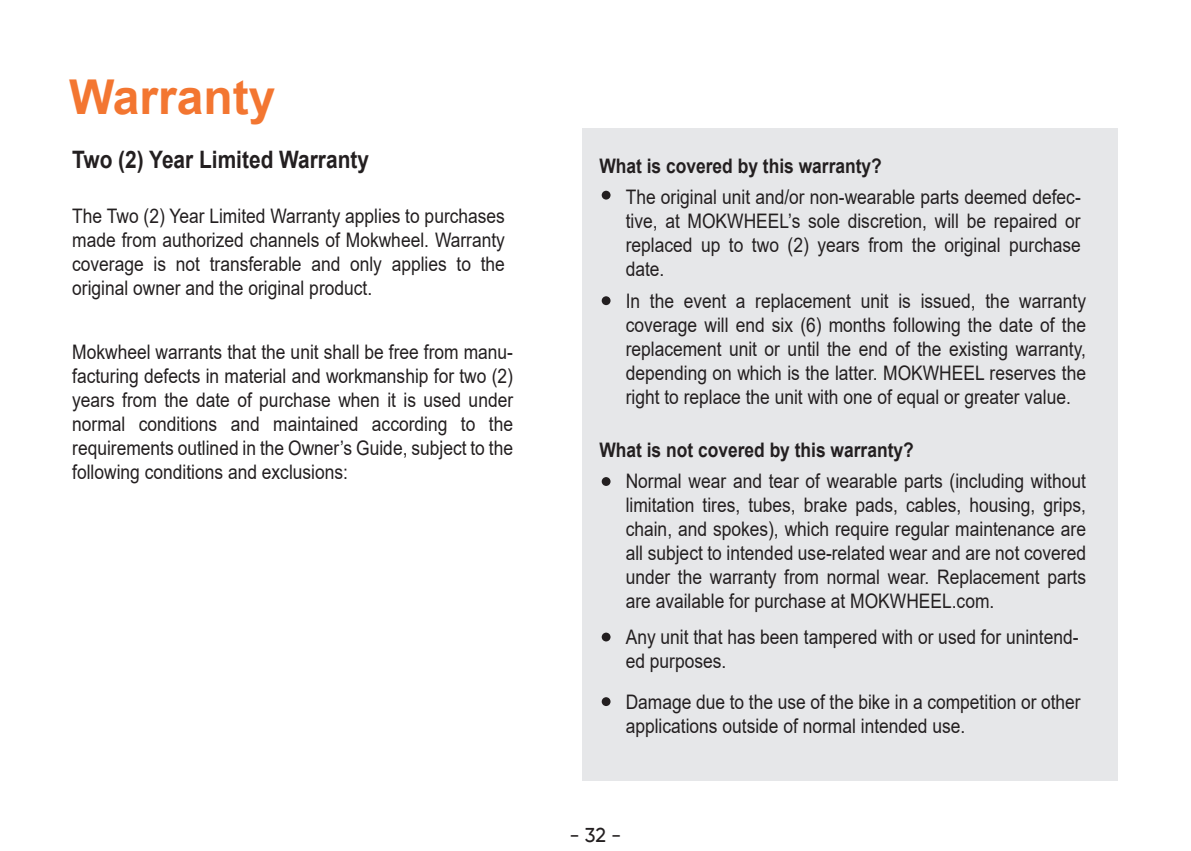
<style>
.page{position:relative;width:1191px;height:851px;background:#fff}
.page>*{position:absolute;margin:0;border:0;box-sizing:border-box;transform-origin:0 0}
.t1{font:700 48px "Arial";color:#f37631}
.t2{font:700 24px "Arial";color:#231f20;scale:.87 1}
.t3{font:20px/24px "Arial";color:#231f20;text-align:justify;scale:.87 1}
.t4{font:700 20px "Arial";color:#231f20;scale:.87 1}
.t5{font:500 20px "Gilroy";color:#231f20}
</style>
<div class="page">
<div style="left:581px;top:128px;width:536px;height:652px;background:#e6e7e9"></div>
<div style="left:601px;top:191px;width:9px;height:8px;background:#231f20;border-radius:50%"></div>
<div style="left:601px;top:296px;width:9px;height:9px;background:#231f20;border-radius:50%"></div>
<div style="left:601px;top:477px;width:9px;height:9px;background:#231f20;border-radius:50%"></div>
<div style="left:601px;top:632px;width:9px;height:9px;background:#231f20;border-radius:50%"></div>
<div style="left:601px;top:697px;width:9px;height:9px;background:#231f20;border-radius:50%"></div>
<h1 class="t1" style="left:69px;top:71px;width:208px">Warranty</h1>
<p class="t2" style="left:72px;top:146px;width:343px">Two (2) Year Limited Warranty</p>
<p class="t3" style="left:72px;top:204px;width:499px">The Two (2) Year Limited Warranty applies to purchases made from authorized channels of Mokwheel. Warranty coverage is not transferable and only applies to the original owner and the original product.</p>
<p class="t3" style="left:72px;top:340px;width:508px">Mokwheel warrants that the unit shall be free from manu&shy;facturing defects in material and workmanship for two (2) years from the date of purchase when it is used under normal conditions and maintained according to the requirements outlined in the Owner’s Guide, subject to the following conditions and exclusions:</p>
<p class="t4" style="left:599px;top:154px;width:326px">What is covered by this warranty?</p>
<p class="t3" style="left:625px;top:185px;width:524px">The original unit and/or non-wearable parts deemed defec&shy;tive, at MOKWHEEL’s sole discretion, will be repaired or replaced up to two (2) years from the original purchase date.</p>
<p class="t3" style="left:625px;top:289px;width:530px">In the event a replacement unit is issued, the warranty coverage will end six (6) months following the date of the replacement unit or until the end of the existing warranty, depending on which is the latter. MOKWHEEL reserves the right to replace the unit with one of equal or greater value.</p>
<p class="t4" style="left:599px;top:439px;width:363px">What is not covered by this warranty?</p>
<p class="t3" style="left:625px;top:469px;width:530px">Normal wear and tear of wearable parts (including without limitation tires, tubes, brake pads, cables, housing, grips, chain, and spokes), which require regular maintenance are all subject to intended use-related wear and are not covered under the warranty from normal wear. Replacement parts are available for purchase at MOKWHEEL.com.</p>
<p class="t3" style="left:625px;top:625px;width:522px">Any unit that has been tampered with or used for unintend&shy;ed purposes.</p>
<p class="t3" style="left:625px;top:690px;width:524px">Damage due to the use of the bike in a competition or other applications outside of normal intended use.</p>
<p class="t5" style="left:569px;top:826px;width:53px">- 32 -</p>
</div>
